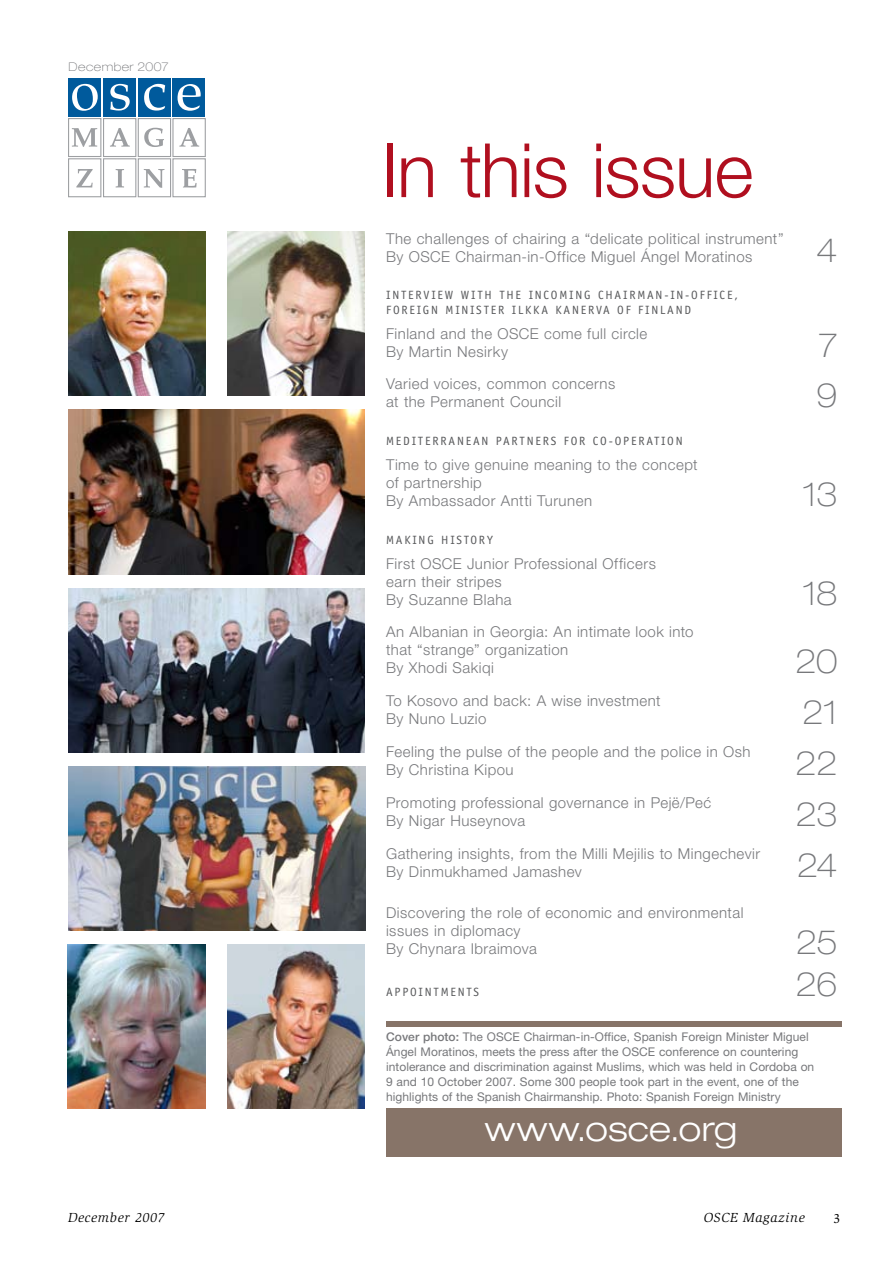
<style>
.page{position:relative;width:893px;height:1263px;background:#fff}
.page>*{position:absolute;margin:0;border:0;box-sizing:border-box;transform-origin:0 0}
.t1{font:300 75px "Helvetica Neue";letter-spacing:-.015em;color:#b00f1f}
.t2{font:300 expanded 34.5px "Helvetica Neue";color:#fff}
.t3{font:100 expanded 33px "Helvetica Neue";letter-spacing:-.015em;color:#77787b}
.t4{font:300 15px/18px "Helvetica Neue";letter-spacing:.03em;color:#77787b}
.t5{font:italic 13.5px "Slimbach";letter-spacing:.05em;color:#000}
.t6{font:13.5px "Slimbach";color:#000}
.t7{font:12px/15px "Helvetica Neue";letter-spacing:.005em;color:#77787b}
.t8{font:12px "Officina Sans";letter-spacing:.15em;color:#58595b}
.t9{font:100 expanded 12px "Helvetica Neue";letter-spacing:.04em;color:#77787b}
.s1{font-weight:500}
</style>
<div class="page">
<div style="left:386px;top:1108px;width:456px;height:49px;background:#877468"></div>
<div style="left:173px;top:78px;width:32px;height:38px;background:#005a9c"></div>
<div style="left:138px;top:78px;width:33px;height:38px;background:#005a9c"></div>
<div style="left:103px;top:78px;width:33px;height:38px;background:#005a9c"></div>
<div style="left:68px;top:78px;width:33px;height:38px;background:#005a9c"></div>
<svg style="left:178px;top:84px;width:23px;height:27px"></svg>
<svg style="left:144px;top:84px;width:21px;height:27px"></svg>
<svg style="left:110px;top:84px;width:20px;height:27px"></svg>
<svg style="left:72px;top:84px;width:26px;height:27px"></svg>
<svg style="left:68px;top:118px;width:138px;height:79px"></svg>
<div style="left:386px;top:1021px;width:456px;height:6px;background:#877468"></div>
<img style="left:68px;top:232px;width:138px;height:164px">
<img style="left:227px;top:232px;width:138px;height:164px">
<img style="left:68px;top:410px;width:297px;height:164px">
<img style="left:68px;top:588px;width:297px;height:164px">
<img style="left:68px;top:766px;width:297px;height:164px">
<img style="left:227px;top:944px;width:138px;height:164px">
<img style="left:68px;top:944px;width:138px;height:164px">
<p class="t9" style="left:69px;top:59px;width:101px">December 2007</p>
<h1 class="t1" style="left:382px;top:125px;width:373px">In this issue</h1>
<p class="t4" style="left:386px;top:229px;width:399px">The challenges of chairing a “delicate political instrument”<br>By OSCE Chairman-in-Office Miguel Ángel Moratinos</p>
<h3 class="t3" style="left:816px;top:230px;width:23px">4</h3>
<p class="t8" style="left:386px;top:288px;width:14px">INTE</p>
<p class="t8" style="left:415px;top:288px;width:16px">RVIE</p>
<p class="t8" style="left:445px;top:288px;width:34px">W WITH</p>
<p class="t8" style="left:499px;top:288px;width:9px">THE</p>
<p class="t8" style="left:529px;top:288px;width:9px">INCOMIN</p>
<p class="t8" style="left:584px;top:288px;width:30px">G CHAI</p>
<p class="t8" style="left:629px;top:288px;width:17px">RMAN</p>
<p class="t8" style="left:664px;top:288px;width:43px">-IN -OFFICE</p>
<p class="t8" style="left:734px;top:288px;width:5px">,</p>
<p class="t8" style="left:386px;top:303px;width:68px">FOREIGNMINISTE</p>
<p class="t8" style="left:498px;top:303px;width:36px">R ILKKA</p>
<p class="t8" style="left:555px;top:303px;width:17px">KANE</p>
<p class="t8" style="left:588px;top:303px;width:58px">RVAOFFIN</p>
<p class="t8" style="left:660px;top:303px;width:32px">LAN D</p>
<p class="t4" style="left:386px;top:324px;width:263px">Finland and the OSCE come full circle<br>By Martin Nesirky</p>
<h3 class="t3" style="left:818px;top:325px;width:21px">7</h3>
<p class="t4" style="left:386px;top:375px;width:231px">Varied voices, common concerns at the Permanent Council</p>
<h3 class="t3" style="left:816px;top:376px;width:23px">9</h3>
<p class="t8" style="left:386px;top:434px;width:72px">ME DITE RRANEAN</p>
<p class="t8" style="left:496px;top:434px;width:32px">PARTNE</p>
<p class="t8" style="left:543px;top:434px;width:81px">RS FO R CO-OPE</p>
<p class="t8" style="left:638px;top:434px;width:16px">RATION</p>
<p class="t4" style="left:386px;top:455px;width:313px">Time to give genuine meaning to the concept of partnership<br>By Ambassador Antti Turunen</p>
<h3 class="t3" style="left:803px;top:475px;width:36px">13</h3>
<p class="t8" style="left:386px;top:533px;width:18px">MAKIN</p>
<p class="t8" style="left:427px;top:533px;width:22px">G HISTO</p>
<p class="t8" style="left:479px;top:533px;width:15px">RY</p>
<p class="t4" style="left:386px;top:554px;width:271px">First OSCE Junior Professional Officers earn their stripes<br>By Suzanne Blaha</p>
<p class="t4" style="left:386px;top:623px;width:309px">An Albanian in Georgia: An intimate look into that “strange” organization<br>By Xhodi Sakiqi</p>
<h3 class="t3" style="left:803px;top:573px;width:36px">18</h3>
<h3 class="t3" style="left:795px;top:642px;width:44px">20</h3>
<p class="t4" style="left:386px;top:692px;width:276px">To Kosovo and back: A wise investment<br>By Nuno Luzio</p>
<h3 class="t3" style="left:802px;top:693px;width:37px">21</h3>
<p class="t4" style="left:386px;top:742px;width:366px">Feeling the pulse of the people and the police in Osh<br>By Christina Kipou</p>
<h3 class="t3" style="left:795px;top:744px;width:44px">22</h3>
<p class="t4" style="left:386px;top:793px;width:327px">Promoting professional governance in Pejë/Pec´<br>By Nigar Huseynova</p>
<h3 class="t3" style="left:796px;top:795px;width:44px">23</h3>
<p class="t4" style="left:386px;top:844px;width:375px">Gathering insights, from the Milli Mejilis to Mingechevir<br>By Dinmukhamed Jamashev</p>
<h3 class="t3" style="left:797px;top:846px;width:42px">24</h3>
<p class="t4" style="left:386px;top:904px;width:359px">Discovering the role of economic and environmental issues in diplomacy<br>By Chynara Ibraimova</p>
<h3 class="t3" style="left:796px;top:923px;width:43px">25</h3>
<h3 class="t3" style="left:795px;top:965px;width:44px">26</h3>
<p class="t7" style="left:386px;top:1029px;width:430px"><span class="s1">Cover photo:</span> The OSCE Chairman-in-Office, Spanish Foreign Minister Miguel Ángel Moratinos, meets the press after the OSCE conference on countering intolerance and discrimination against Muslims, which was held in Cordoba on 9 and 10 October 2007. Some 300 people took part in the event, one of the highlights of the Spanish Chairmanship. Photo: Spanish Foreign Ministry</p>
<p class="t8" style="left:386px;top:985px;width:17px">APPOINTMENTS</p>
<h2 class="t2" style="left:485px;top:1108px;width:254px">www.osce.org</h2>
<p class="t5" style="left:68px;top:1210px;width:98px">December 2007</p>
<p class="t5" style="left:704px;top:1210px;width:102px">OSCE Magazine</p>
<p class="t6" style="left:833px;top:1210px;width:8px">3</p>
</div>
